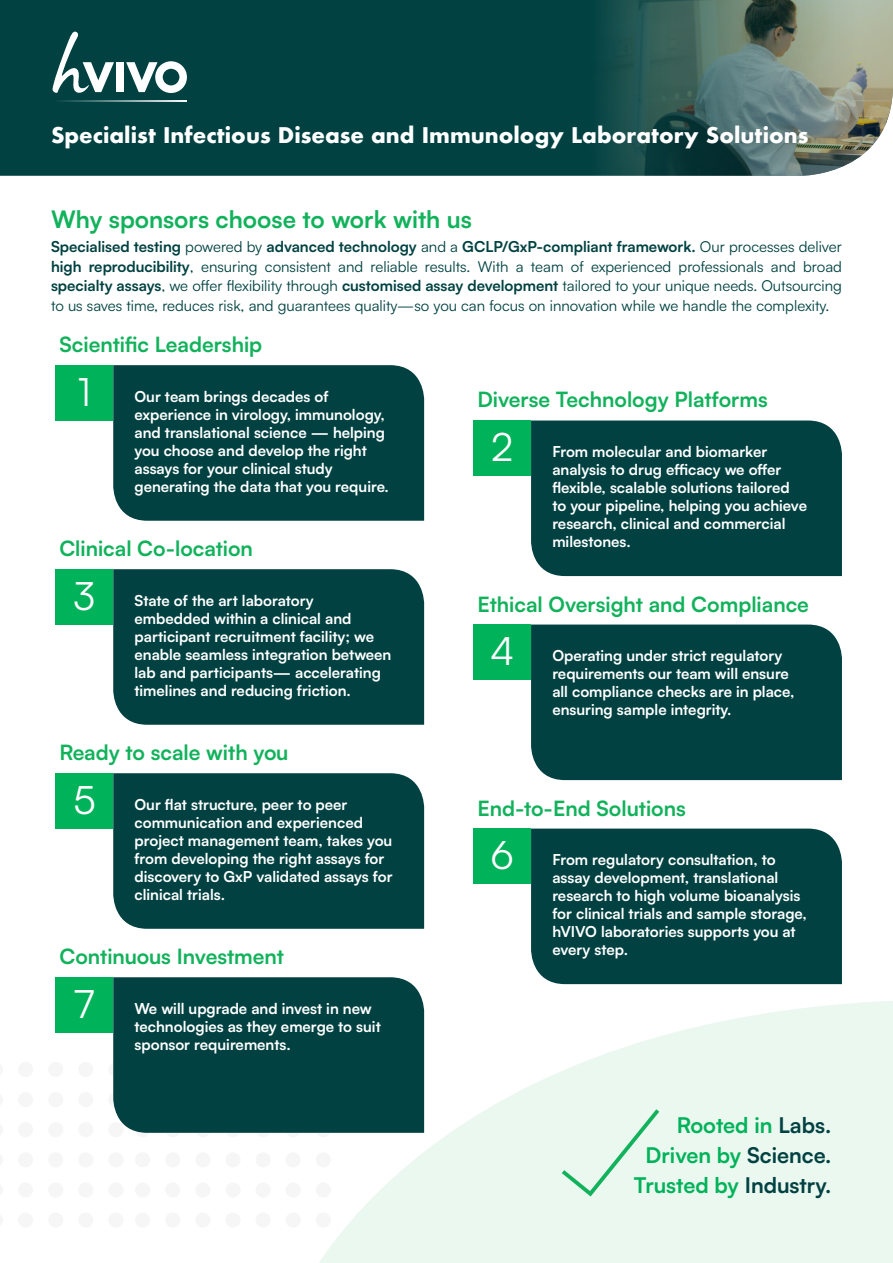
<style>
.page{position:relative;width:893px;height:1263px;background:#fff}
.page>*{position:absolute;margin:0;border:0;box-sizing:border-box;transform-origin:0 0}
.t1{font:39px "Satoshi";color:#fff}
.t2{font:700 24px "Satoshi";color:#11b25b}
.t3{font:700 21.6px "Satoshi";color:#00b259}
.t4{font:700 21px "Satoshi";color:#11b25b}
.t5{font:700 21px "Futura";color:#fff}
.t6{font:700 15px/18px "Satoshi";color:#fff}
.t7{font:15px/19.5px "Satoshi";color:#014141;text-align:justify}
.s1{font-weight:700}
.s2{color:#014141}
</style>
<div class="page">
<div style="left:18px;top:1062px;width:15px;height:15px;background:#f6f6f6;border-radius:50%"></div>
<div style="left:48px;top:1062px;width:15px;height:15px;background:#f6f6f6;border-radius:50%"></div>
<div style="left:78px;top:1062px;width:15px;height:15px;background:#f6f6f6;border-radius:50%"></div>
<div style="left:108px;top:1062px;width:15px;height:15px;background:#f6f6f6;border-radius:50%"></div>
<div style="left:18px;top:1092px;width:15px;height:15px;background:#f6f6f6;border-radius:50%"></div>
<div style="left:48px;top:1092px;width:15px;height:15px;background:#f6f6f6;border-radius:50%"></div>
<div style="left:78px;top:1092px;width:15px;height:15px;background:#f6f6f6;border-radius:50%"></div>
<div style="left:108px;top:1092px;width:15px;height:15px;background:#f6f6f6;border-radius:50%"></div>
<div style="left:18px;top:1122px;width:15px;height:15px;background:#f6f6f6;border-radius:50%"></div>
<div style="left:48px;top:1122px;width:15px;height:15px;background:#f6f6f6;border-radius:50%"></div>
<div style="left:78px;top:1122px;width:15px;height:15px;background:#f6f6f6;border-radius:50%"></div>
<div style="left:108px;top:1122px;width:15px;height:15px;background:#f6f6f6;border-radius:50%"></div>
<div style="left:18px;top:1152px;width:15px;height:15px;background:#f6f6f6;border-radius:50%"></div>
<div style="left:48px;top:1152px;width:15px;height:15px;background:#f6f6f6;border-radius:50%"></div>
<div style="left:78px;top:1152px;width:15px;height:15px;background:#f6f6f6;border-radius:50%"></div>
<div style="left:108px;top:1152px;width:15px;height:15px;background:#f6f6f6;border-radius:50%"></div>
<div style="left:18px;top:1182px;width:15px;height:15px;background:#f6f6f6;border-radius:50%"></div>
<div style="left:48px;top:1182px;width:15px;height:15px;background:#f6f6f6;border-radius:50%"></div>
<div style="left:78px;top:1182px;width:15px;height:15px;background:#f6f6f6;border-radius:50%"></div>
<div style="left:108px;top:1182px;width:15px;height:15px;background:#f6f6f6;border-radius:50%"></div>
<div style="left:18px;top:1212px;width:15px;height:15px;background:#f6f6f6;border-radius:50%"></div>
<div style="left:48px;top:1212px;width:15px;height:15px;background:#f6f6f6;border-radius:50%"></div>
<div style="left:78px;top:1212px;width:15px;height:15px;background:#f6f6f6;border-radius:50%"></div>
<div style="left:108px;top:1212px;width:15px;height:15px;background:#f6f6f6;border-radius:50%"></div>
<div style="left:135px;top:1122px;width:15px;height:15px;background:#f6f6f6;border-radius:50%"></div>
<div style="left:165px;top:1122px;width:15px;height:15px;background:#f6f6f6;border-radius:50%"></div>
<div style="left:195px;top:1122px;width:15px;height:15px;background:#f6f6f6;border-radius:50%"></div>
<div style="left:225px;top:1122px;width:15px;height:15px;background:#f6f6f6;border-radius:50%"></div>
<div style="left:256px;top:1122px;width:15px;height:15px;background:#f6f6f6;border-radius:50%"></div>
<div style="left:286px;top:1122px;width:15px;height:15px;background:#f6f6f6;border-radius:50%"></div>
<div style="left:135px;top:1152px;width:15px;height:15px;background:#f6f6f6;border-radius:50%"></div>
<div style="left:165px;top:1152px;width:15px;height:15px;background:#f6f6f6;border-radius:50%"></div>
<div style="left:195px;top:1152px;width:15px;height:15px;background:#f6f6f6;border-radius:50%"></div>
<div style="left:225px;top:1152px;width:15px;height:15px;background:#f6f6f6;border-radius:50%"></div>
<div style="left:256px;top:1152px;width:15px;height:15px;background:#f6f6f6;border-radius:50%"></div>
<div style="left:286px;top:1152px;width:15px;height:15px;background:#f6f6f6;border-radius:50%"></div>
<div style="left:135px;top:1182px;width:15px;height:15px;background:#f6f6f6;border-radius:50%"></div>
<div style="left:165px;top:1182px;width:15px;height:15px;background:#f6f6f6;border-radius:50%"></div>
<div style="left:195px;top:1182px;width:15px;height:15px;background:#f6f6f6;border-radius:50%"></div>
<div style="left:225px;top:1182px;width:15px;height:15px;background:#f6f6f6;border-radius:50%"></div>
<div style="left:256px;top:1182px;width:15px;height:15px;background:#f6f6f6;border-radius:50%"></div>
<div style="left:286px;top:1182px;width:15px;height:15px;background:#f6f6f6;border-radius:50%"></div>
<div style="left:135px;top:1212px;width:15px;height:15px;background:#f6f6f6;border-radius:50%"></div>
<div style="left:165px;top:1212px;width:15px;height:15px;background:#f6f6f6;border-radius:50%"></div>
<div style="left:195px;top:1212px;width:15px;height:15px;background:#f6f6f6;border-radius:50%"></div>
<div style="left:225px;top:1212px;width:15px;height:15px;background:#f6f6f6;border-radius:50%"></div>
<div style="left:256px;top:1212px;width:15px;height:15px;background:#f6f6f6;border-radius:50%"></div>
<div style="left:286px;top:1212px;width:15px;height:15px;background:#f6f6f6;border-radius:50%"></div>
<svg style="left:319px;top:1001px;width:574px;height:262px;fill:#eaf8f0"></svg>
<div style="left:113px;top:365px;width:311px;height:156px;background:#014141"></div>
<div style="left:531px;top:420px;width:311px;height:156px;background:#014141"></div>
<div style="left:0;top:0;width:587px;height:176px;background:#014141"></div>
<img style="left:587px;top:0;width:306px;height:176px">
<div style="left:116px;top:62px;width:8px;height:30px;background:#fff"></div>
<svg style="left:126px;top:61px;width:61px;height:32px"></svg>
<svg style="left:52px;top:30px;width:62px;height:64px"></svg>
<svg style="left:51px;top:100px;width:136px;height:2px"></svg>
<div style="left:113px;top:569px;width:311px;height:156px;background:#014141"></div>
<div style="left:113px;top:773px;width:311px;height:156px;background:#014141"></div>
<div style="left:113px;top:977px;width:311px;height:156px;background:#014141"></div>
<div style="left:531px;top:624px;width:311px;height:156px;background:#014141"></div>
<div style="left:531px;top:828px;width:311px;height:156px;background:#014141"></div>
<svg style="left:558px;top:1105px;width:105px;height:94px;background:#ddf4e7"></svg>
<div style="left:56px;top:365px;width:57px;height:55px;background:#00b259"></div>
<div style="left:56px;top:569px;width:57px;height:55px;background:#00b259"></div>
<div style="left:56px;top:773px;width:57px;height:55px;background:#00b259"></div>
<div style="left:56px;top:977px;width:57px;height:55px;background:#00b259"></div>
<div style="left:473px;top:420px;width:58px;height:56px;background:#00b259"></div>
<div style="left:473px;top:624px;width:58px;height:56px;background:#00b259"></div>
<div style="left:473px;top:828px;width:58px;height:56px;background:#00b259"></div>
<p class="t5" style="left:51px;top:120px;width:759px">Specialist Infectious Disease and Immunology Laboratory Solutions</p>
<p class="t2" style="left:51px;top:202px;width:422px">Why sponsors choose to work with us</p>
<p class="t7" style="left:51px;top:236px;width:792px"><span class="s1">Specialised testing</span> powered by <span class="s1">advanced technology</span> and a <span class="s1">GCLP/GxP-compliant framework.</span> Our processes deliver <span class="s1">high reproducibility</span>, ensuring consistent and reliable results. With a team of experienced professionals and broad <span class="s1">specialty assays</span>, we offer flexibility through <span class="s1">customised assay development</span> tailored to your unique needs. Outsourcing to us saves time, reduces risk, and guarantees quality—so you can focus on innovation while we handle the complexity.</p>
<p class="t4" style="left:60px;top:329px;width:204px">Scientific Leadership</p>
<p class="t1" style="left:78px;top:366px;width:15px">1</p>
<p class="t6" style="left:134px;top:386px;width:256px">Our team brings decades of experience in virology, immunology, and translational science — helping you choose and develop the right assays for your clinical study generating the data that you require.</p>
<p class="t4" style="left:59px;top:533px;width:195px">Clinical Co-location</p>
<p class="t1" style="left:73px;top:570px;width:24px">3</p>
<p class="t6" style="left:134px;top:590px;width:258px">State of the art laboratory embedded within a clinical and participant recruitment facility; we enable seamless integration between lab and participants— accelerating timelines and reducing friction.</p>
<p class="t4" style="left:59px;top:737px;width:231px">Ready to scale with you</p>
<p class="t1" style="left:73px;top:774px;width:24px">5</p>
<p class="t6" style="left:134px;top:794px;width:260px">Our flat structure, peer to peer communication and experienced project management team, takes you from developing the right assays for discovery to GxP validated assays for clinical trials.</p>
<p class="t4" style="left:59px;top:941px;width:226px">Continuous Investment</p>
<p class="t1" style="left:75px;top:978px;width:21px">7</p>
<p class="t6" style="left:134px;top:998px;width:248px">We will upgrade and invest in new technologies as they emerge to suit sponsor requirements.</p>
<p class="t4" style="left:477px;top:384px;width:292px">Diverse Technology Platforms</p>
<p class="t1" style="left:491px;top:421px;width:23px">2</p>
<p class="t6" style="left:552px;top:442px;width:256px">From molecular and biomarker analysis to drug efficacy we offer flexible, scalable solutions tailored to your pipeline, helping you achieve research, clinical and commercial milestones.</p>
<p class="t4" style="left:477px;top:589px;width:333px">Ethical Oversight and Compliance</p>
<p class="t1" style="left:490px;top:625px;width:26px">4</p>
<p class="t6" style="left:552px;top:646px;width:244px">Operating under strict regulatory requirements our team will ensure all compliance checks are in place, ensuring sample integrity.</p>
<p class="t4" style="left:477px;top:793px;width:210px">End-to-End Solutions</p>
<p class="t1" style="left:490px;top:829px;width:25px">6</p>
<p class="t6" style="left:552px;top:850px;width:256px">From regulatory consultation, to assay development, translational research to high volume bioanalysis for clinical trials and sample storage, hVIVO laboratories supports you at every step.</p>
<p class="t3" style="left:677px;top:1109px;width:156px">Rooted in <span class="s2">Labs.</span></p>
<p class="t3" style="left:645px;top:1139px;width:187px">Driven by <span class="s2">Science.</span></p>
<p class="t3" style="left:634px;top:1170px;width:199px">Trusted by <span class="s2">Industry.</span></p>
</div>
